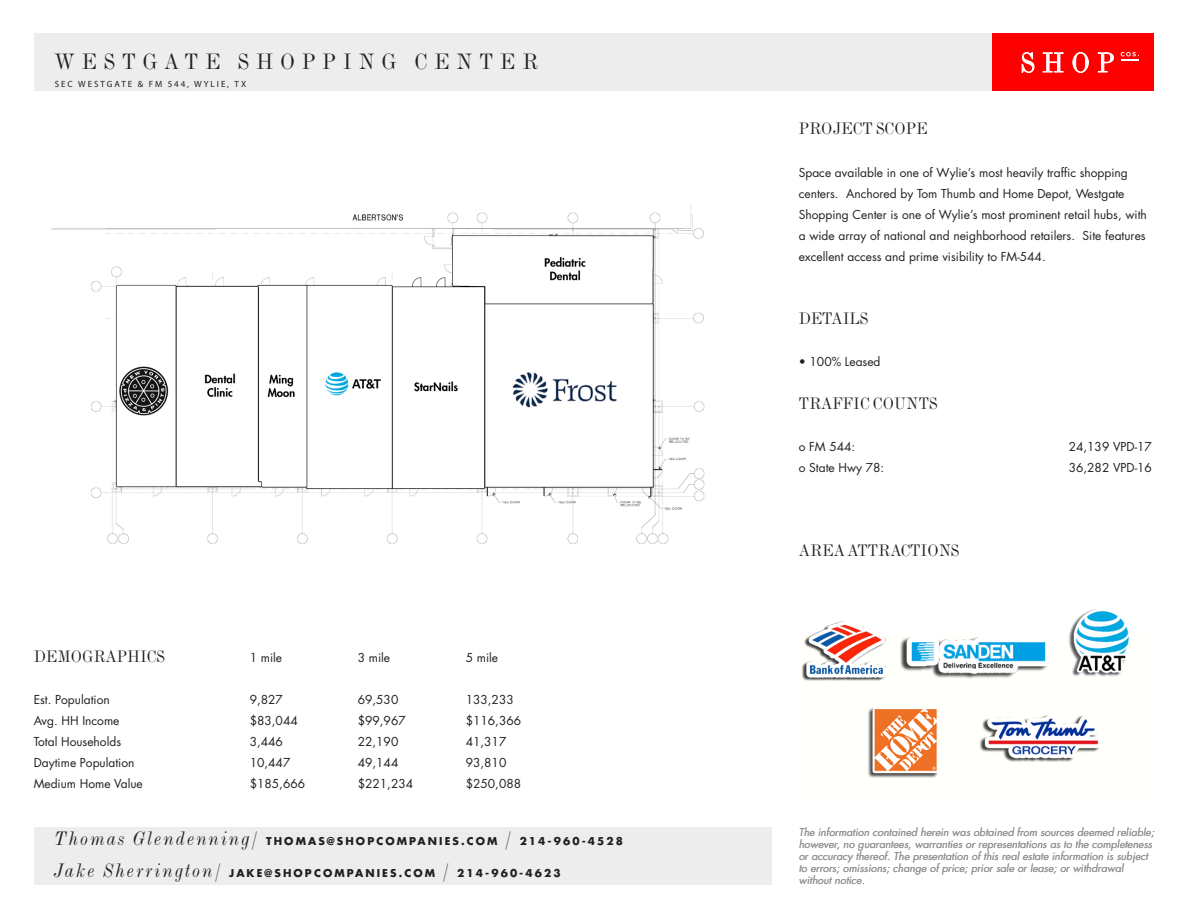
<style>
.page{position:relative;width:1188px;height:918px;background:#fff}
.page>*{position:absolute;margin:0;border:0;box-sizing:border-box;transform-origin:0 0}
.t1{font:condensed 24px "Modern MT Std";letter-spacing:.28em;color:#231f20}
.t2{font:condensed 18px "Modern MT Std";color:#231f20}
.t3{font:12px/21px "Futura Std";color:#231f20}
.t4{font:italic 10.5px/12px "Futura Std";color:#939598}
.t5{font:700 10.5px "Futura Std";letter-spacing:.2em;color:#231f20}
.t6{font:9px "Myriad Pro";letter-spacing:.22em;color:#231f20}
.s1{font-family:"Modern MT Std";font-weight:400;font-style:italic;font-stretch:condensed;font-size:21px}
</style>
<div class="page">
<div style="left:34px;top:34px;width:959px;height:57px;background:#ededed"></div>
<div style="left:34px;top:827px;width:738px;height:57px;background:#ededed"></div>
<div style="left:993px;top:34px;width:161px;height:57px;background:#f00"></div>
<svg style="left:1022px;top:52px;width:12px;height:21px"></svg>
<svg style="left:1043px;top:52px;width:21px;height:20px"></svg>
<svg style="left:1072px;top:52px;width:17px;height:21px"></svg>
<svg style="left:1098px;top:52px;width:16px;height:20px"></svg>
<svg style="left:1121px;top:52px;width:18px;height:8px"></svg>
<img style="left:801px;top:621px;width:86px;height:60px">
<img style="left:1069px;top:609px;width:62px;height:68px">
<img style="left:979px;top:715px;width:121px;height:47px">
<img style="left:868px;top:707px;width:71px;height:71px">
<img style="left:51px;top:204px;width:654px;height:340px">
<img style="left:901px;top:637px;width:148px;height:42px">
<h1 class="t1" style="left:54px;top:48px;width:486px">WESTGATE SHOPPING CENTER</h1>
<p class="t6" style="left:55px;top:79px;width:193px">SEC WESTGATE &amp; FM 544, WYLIE, TX</p>
<p class="t2" style="left:34px;top:646px;width:133px">DEMOGRAPHICS</p>
<p class="t3" style="left:250px;top:647px;width:34px">1 mile</p>
<p class="t3" style="left:358px;top:647px;width:34px">3 mile</p>
<p class="t3" style="left:466px;top:647px;width:34px">5 mile</p>
<p class="t3" style="left:34px;top:689px;width:78px">Est. Population</p>
<p class="t3" style="left:250px;top:689px;width:35px">9,827</p>
<p class="t3" style="left:358px;top:689px;width:42px">69,530</p>
<p class="t3" style="left:466px;top:689px;width:50px">133,233</p>
<p class="t3" style="left:34px;top:710px;width:87px">Avg. HH Income</p>
<p class="t3" style="left:250px;top:710px;width:50px">$83,044</p>
<p class="t3" style="left:358px;top:710px;width:50px">$99,967</p>
<p class="t3" style="left:466px;top:710px;width:57px">$116,366</p>
<p class="t3" style="left:34px;top:731px;width:89px">Total Households</p>
<p class="t3" style="left:250px;top:731px;width:35px">3,446</p>
<p class="t3" style="left:358px;top:731px;width:42px">22,190</p>
<p class="t3" style="left:466px;top:731px;width:42px">41,317</p>
<p class="t3" style="left:34px;top:752px;width:102px">Daytime Population</p>
<p class="t3" style="left:250px;top:752px;width:42px">10,447</p>
<p class="t3" style="left:358px;top:752px;width:42px">49,144</p>
<p class="t3" style="left:466px;top:752px;width:42px">93,810</p>
<p class="t3" style="left:34px;top:773px;width:111px">Medium Home Value</p>
<p class="t3" style="left:250px;top:773px;width:57px">$185,666</p>
<p class="t3" style="left:358px;top:773px;width:57px">$221,234</p>
<p class="t3" style="left:466px;top:773px;width:57px">$250,088</p>
<p class="t5" style="left:54px;top:834px;width:571px"><span class="s1">Thomas Glendenning/</span> THOMAS@SHOPCOMPANIES.COM <span class="s1">/</span> 214-960-4528</p>
<p class="t5" style="left:54px;top:866px;width:508px"><span class="s1">Jake Sherrington/</span> JAKE@SHOPCOMPANIES.COM <span class="s1">/</span> 214-960-4623</p>
<p class="t5" style="left:264px;top:836px;width:358px">THOMAS@SHOPCOMPANIES.COM 214-960-4528</p>
<p class="t5" style="left:227px;top:868px;width:333px">JAKE@SHOPCOMPANIES.COM 214-960-4623</p>
<p class="t2" style="left:799px;top:118px;width:130px">PROJECT SCOPE</p>
<p class="t3" style="left:799px;top:162px;width:350px">Space available in one of Wylie’s most heavily traffic shopping centers. Anchored by Tom Thumb and Home Depot, Westgate Shopping Center is one of Wylie’s most prominent retail hubs, with a wide array of national and neighborhood retailers. Site features excellent access and prime visibility to FM-544.</p>
<p class="t2" style="left:799px;top:308px;width:71px">DETAILS</p>
<p class="t3" style="left:799px;top:351px;width:83px">• 100% Leased</p>
<p class="t2" style="left:799px;top:393px;width:140px">TRAFFIC COUNTS</p>
<p class="t3" style="left:799px;top:436px;width:58px">o FM 544:</p>
<p class="t3" style="left:1069px;top:436px;width:85px">24,139 VPD-17</p>
<p class="t3" style="left:799px;top:457px;width:87px">o State Hwy 78:</p>
<p class="t3" style="left:1069px;top:457px;width:85px">36,282 VPD-16</p>
<p class="t2" style="left:799px;top:541px;width:162px">AREA ATTRACTIONS</p>
<p class="t4" style="left:799px;top:826px;width:357px">The information contained herein was obtained from sources deemed reliable; however, no guarantees, warranties or representations as to the completeness or accuracy thereof. The presentation of this real estate information is subject to errors; omissions; change of price; prior sale or lease; or withdrawal without notice.</p>
</div>
